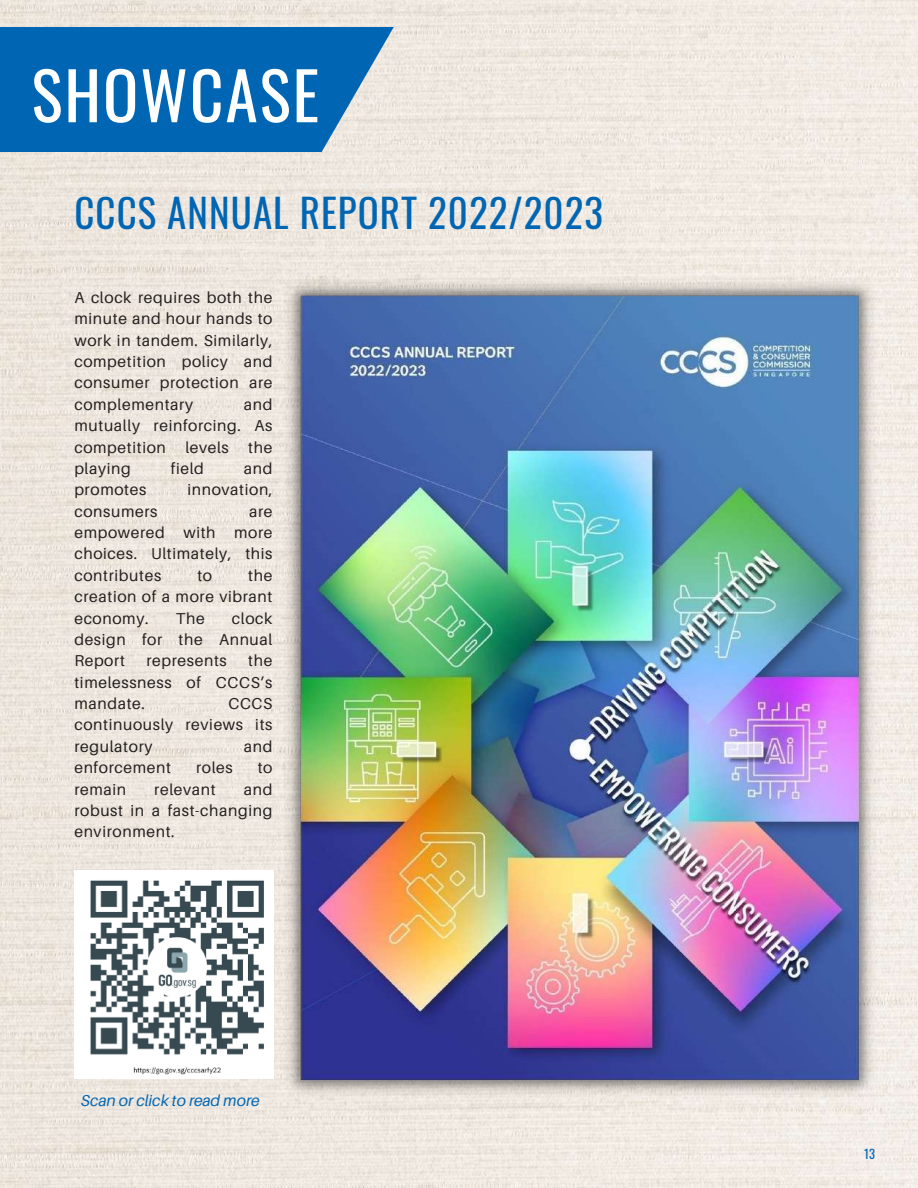
<style>
.page{position:relative;width:918px;height:1188px;background:#fff}
.page>*{position:absolute;margin:0;border:0;box-sizing:border-box;transform-origin:0 0}
.t1{font:65.4px "Oswald";letter-spacing:.03em;color:#fff}
.t2{font:39px "Oswald";letter-spacing:.025em;color:#0066b3}
.t3{font:15.75px/21.3px "Aileron";letter-spacing:.04em;color:#231f1f;text-align:justify}
.t4{font:italic 15.75px "Aileron";color:#0066b3}
.t5{font:12.45px "Oswald";color:#0066b3}
</style>
<div class="page">
<img style="left:0;top:0;width:918px;height:1188px">
<div style="left:0;top:27px;width:322px;height:125px;background:#0066b3"></div>
<svg style="left:249px;top:27px;width:145px;height:126px"></svg>
<img style="left:282px;top:273px;width:596px;height:828px">
<img style="left:74px;top:871px;width:200px;height:208px">
<h1 class="t1" style="left:32px;top:44px;width:289px">SHOWCASE</h1>
<h2 class="t2" style="left:74px;top:183px;width:530px">CCCS ANNUAL REPORT 2022/2023</h2>
<p class="t3" style="left:74px;top:286px;width:200px">A clock requires both the minute and hour hands to work in tandem. Similarly, competition policy and consumer protection are complementary</p>
<p class="t3" style="left:74px;top:393px;width:200px;text-indent:169px">and mutually reinforcing. As competition levels the playing</p>
<p class="t3" style="left:171px;top:457px;width:35px">field</p>
<p class="t3" style="left:244px;top:457px;width:30px">and</p>
<p class="t3" style="left:74px;top:479px;width:73px">promotes</p>
<p class="t3" style="left:187px;top:479px;width:87px">innovation,</p>
<p class="t3" style="left:74px;top:500px;width:85px">consumers</p>
<p class="t3" style="left:74px;top:500px;width:200px;text-indent:175px">are empowered with more choices. Ultimately, this contributes</p>
<p class="t3" style="left:74px;top:564px;width:200px;text-indent:174px">the creation of a more vibrant economy.</p>
<p class="t3" style="left:197px;top:564px;width:16px">to</p>
<p class="t3" style="left:176px;top:607px;width:30px">The</p>
<p class="t3" style="left:74px;top:607px;width:200px;text-indent:158px">clock design for the Annual Report</p>
<p class="t3" style="left:74px;top:650px;width:200px;text-indent:174px">the timelessness of CCCS’s mandate.</p>
<p class="t3" style="left:146px;top:650px;width:82px">represents</p>
<p class="t3" style="left:74px;top:693px;width:200px;text-indent:154px">CCCS continuously reviews its regulatory</p>
<p class="t3" style="left:244px;top:735px;width:30px">and</p>
<p class="t3" style="left:74px;top:757px;width:98px">enforcement</p>
<p class="t3" style="left:196px;top:757px;width:38px">roles</p>
<p class="t3" style="left:258px;top:757px;width:16px">to</p>
<p class="t3" style="left:74px;top:778px;width:53px">remain</p>
<p class="t3" style="left:154px;top:778px;width:63px">relevant</p>
<p class="t3" style="left:74px;top:778px;width:200px;text-indent:169px">and robust in a fast-changing environment.</p>
<p class="t4" style="left:81px;top:1090px;width:180px">Scan or click to read more</p>
<p class="t5" style="left:864px;top:1144px;width:12px">13</p>
</div>
